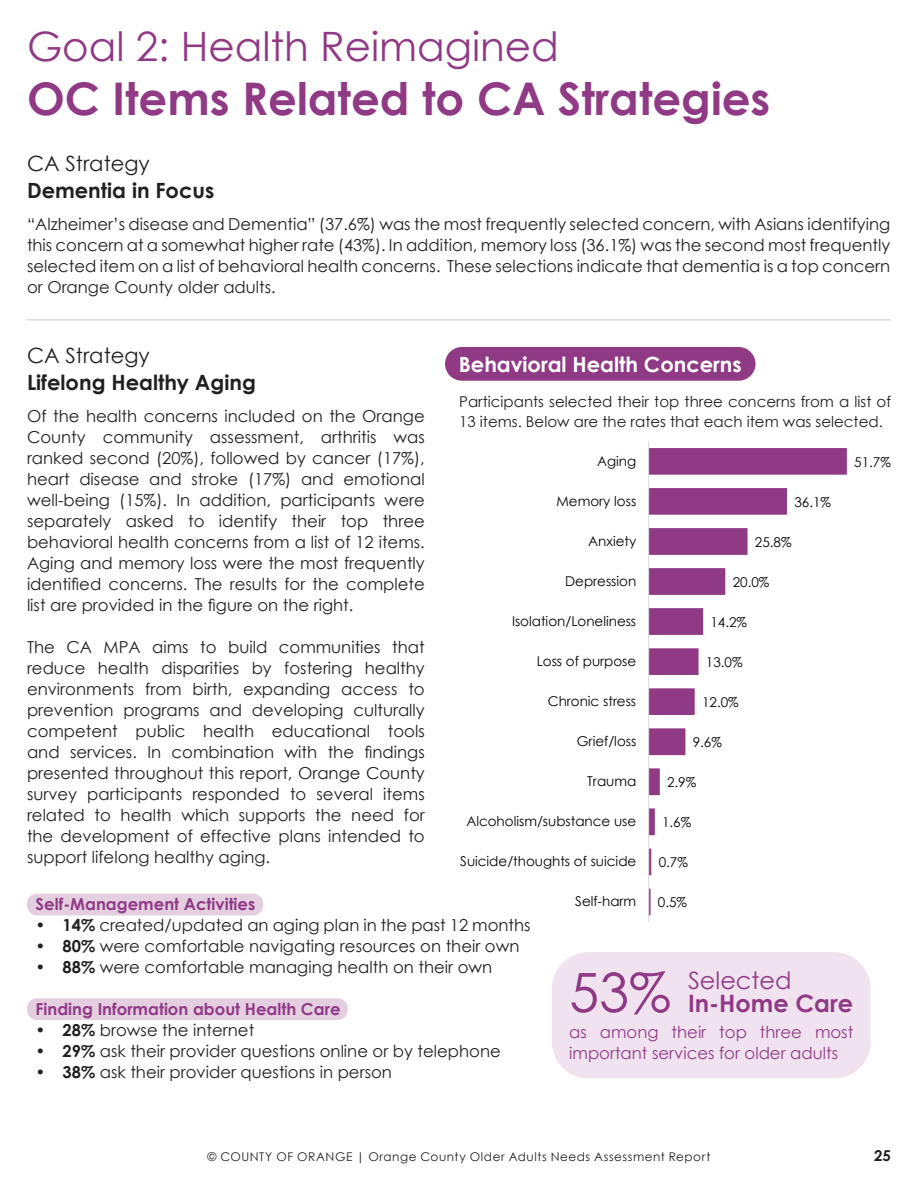
<style>
.page{position:relative;width:918px;height:1188px;background:#fff}
.page>*{position:absolute;margin:0;border:0;box-sizing:border-box;transform-origin:0 0}
.t1{font:54px "Century Gothic";color:#903a86}
.t2{font:700 45px "Century Gothic";color:#903a86}
.t3{font:40.5px "Century Gothic";color:#903a86}
.t4{font:700 24px "Century Gothic";color:#903a86}
.t5{font:24px "Century Gothic";color:#903a86}
.t6{font:700 21px "Century Gothic";color:#231f20}
.t7{font:700 21px "Century Gothic";color:#fff}
.t8{font:21px "Century Gothic";color:#231f20}
.t9{font:16.5px/21px "Century Gothic";color:#231f20;text-align:justify}
.t10{font:700 16.5px "Century Gothic";color:#903a86}
.t11{font:16.5px/21px "Century Gothic";color:#903a86}
.t12{font:15px/19.5px "Century Gothic";color:#231f20}
.t13{font:700 15px "Century Gothic";color:#231f20}
.t14{font:13.5px "Century Gothic";color:#020304}
.t15{font:12px "Century Gothic";letter-spacing:.05em;color:#231f20}
.s1{font-weight:700}
</style>
<div class="page">
<hr style="left:27px;top:320px;width:864px;height:1px;background:#c7c9cb">
<div style="left:552px;top:952px;width:319px;height:126px;background:#f0e2ee;border-radius:37px"></div>
<div style="left:27px;top:998px;width:321px;height:22px;background:#e4cfe1;border-radius:10px"></div>
<div style="left:445px;top:347px;width:311px;height:34px;background:#903a86;border-radius:17px"></div>
<div style="left:27px;top:894px;width:236px;height:21px;background:#e4cfe1;border-radius:10px"></div>
<svg style="left:649px;top:448px;width:198px;height:467px"></svg>
<hr style="left:648px;top:442px;width:1px;height:480px;background:#dadada">
<h3 class="t3" style="left:27px;top:18px;width:533px">Goal 2: Health Reimagined</h3>
<h2 class="t2" style="left:27px;top:64px;width:745px">OC Items Related to CA Strategies</h2>
<p class="t8" style="left:27px;top:149px;width:124px">CA Strategy</p>
<p class="t6" style="left:27px;top:174px;width:189px">Dementia in Focus</p>
<p class="t9" style="left:27px;top:214px;width:865px">“Alzheimer’s disease and Dementia” (37.6%) was the most frequently selected concern, with Asians identifying this concern at a somewhat higher rate (43%). In addition, memory loss (36.1%) was the second most frequently selected item on a list of behavioral health concerns. These selections indicate that dementia is a top concern or Orange County older adults.</p>
<p class="t8" style="left:27px;top:340px;width:124px">CA Strategy</p>
<p class="t6" style="left:27px;top:366px;width:230px">Lifelong Healthy Aging</p>
<p class="t9" style="left:27px;top:405px;width:399px">Of the health concerns included on the Orange County community assessment, arthritis was ranked second (20%), followed by cancer (17%), heart disease and stroke (17%) and emotional well-being (15%). In addition, participants were separately asked to identify their top three behavioral health concerns from a list of 12 items.<br>Aging and memory loss were the most frequently identified concerns. The results for the complete list are provided in the figure on the right.</p>
<p class="t9" style="left:27px;top:636px;width:399px">The CA MPA aims to build communities that reduce health disparities by fostering healthy environments from birth, expanding access to prevention programs and developing culturally competent public health educational tools and services. In combination with the findings presented throughout this report, Orange County survey participants responded to several items related to health which supports the need for the development of effective plans intended to support lifelong healthy aging.</p>
<p class="t7" style="left:459px;top:348px;width:285px">Behavioral Health Concerns</p>
<p class="t12" style="left:459px;top:392px;width:434px">Participants selected their top three concerns from a list of<br>13 items. Below are the rates that each item was selected.</p>
<p class="t14" style="left:597px;top:451px;width:41px">Aging</p>
<p class="t14" style="left:854px;top:452px;width:38px">51.7%</p>
<p class="t14" style="left:557px;top:491px;width:81px">Memory loss</p>
<p class="t14" style="left:794px;top:492px;width:38px">36.1%</p>
<p class="t14" style="left:588px;top:532px;width:50px">Anxiety</p>
<p class="t14" style="left:755px;top:532px;width:38px">25.8%</p>
<p class="t14" style="left:565px;top:572px;width:73px">Depression</p>
<p class="t14" style="left:733px;top:572px;width:38px">20.0%</p>
<p class="t14" style="left:512px;top:612px;width:126px">Isolation/Loneliness</p>
<p class="t14" style="left:710px;top:612px;width:38px">14.2%</p>
<p class="t14" style="left:537px;top:652px;width:101px">Loss of purpose</p>
<p class="t14" style="left:706px;top:653px;width:38px">13.0%</p>
<p class="t14" style="left:548px;top:692px;width:90px">Chronic stress</p>
<p class="t14" style="left:702px;top:693px;width:38px">12.0%</p>
<p class="t14" style="left:577px;top:732px;width:61px">Grief/loss</p>
<p class="t14" style="left:693px;top:733px;width:31px">9.6%</p>
<p class="t14" style="left:587px;top:772px;width:51px">Trauma</p>
<p class="t14" style="left:667px;top:773px;width:31px">2.9%</p>
<p class="t14" style="left:466px;top:812px;width:171px">Alcoholism/substance use</p>
<p class="t14" style="left:662px;top:813px;width:31px">1.6%</p>
<p class="t14" style="left:460px;top:852px;width:177px">Suicide/thoughts of suicide</p>
<p class="t14" style="left:659px;top:853px;width:31px">0.7%</p>
<p class="t10" style="left:36px;top:892px;width:221px">Self-Management Activities</p>
<p class="t9" style="left:36px;top:915px;width:496px"><span class="s1">• 14%</span> created/updated an aging plan in the past 12 months</p>
<p class="t9" style="left:36px;top:936px;width:485px"><span class="s1">• 80%</span> were comfortable navigating resources on their own</p>
<p class="t9" style="left:36px;top:957px;width:458px"><span class="s1">• 88%</span> were comfortable managing health on their own</p>
<p class="t10" style="left:36px;top:997px;width:306px">Finding Information about Health Care</p>
<p class="t9" style="left:36px;top:1020px;width:220px"><span class="s1">• 28%</span> browse the internet</p>
<p class="t9" style="left:36px;top:1041px;width:467px"><span class="s1">• 29%</span> ask their provider questions online or by telephone</p>
<p class="t9" style="left:36px;top:1062px;width:358px"><span class="s1">• 38%</span> ask their provider questions in person</p>
<p class="t14" style="left:575px;top:892px;width:63px">Self-harm</p>
<p class="t14" style="left:658px;top:893px;width:31px">0.5%</p>
<h1 class="t1" style="left:569px;top:955px;width:103px">53%</h1>
<h3 class="t5" style="left:688px;top:964px;width:105px">Selected</h3>
<h3 class="t4" style="left:688px;top:985px;width:167px">In-Home Care</h3>
<p class="t11" style="left:569px;top:1021px;width:286px">as among their top three most important services for older adults</p>
<p class="t15" style="left:208px;top:1148px;width:504px">© COUNTY OF ORANGE | Orange County Older Adults Needs Assessment Report</p>
<p class="t13" style="left:874px;top:1145px;width:18px">25</p>
</div>
